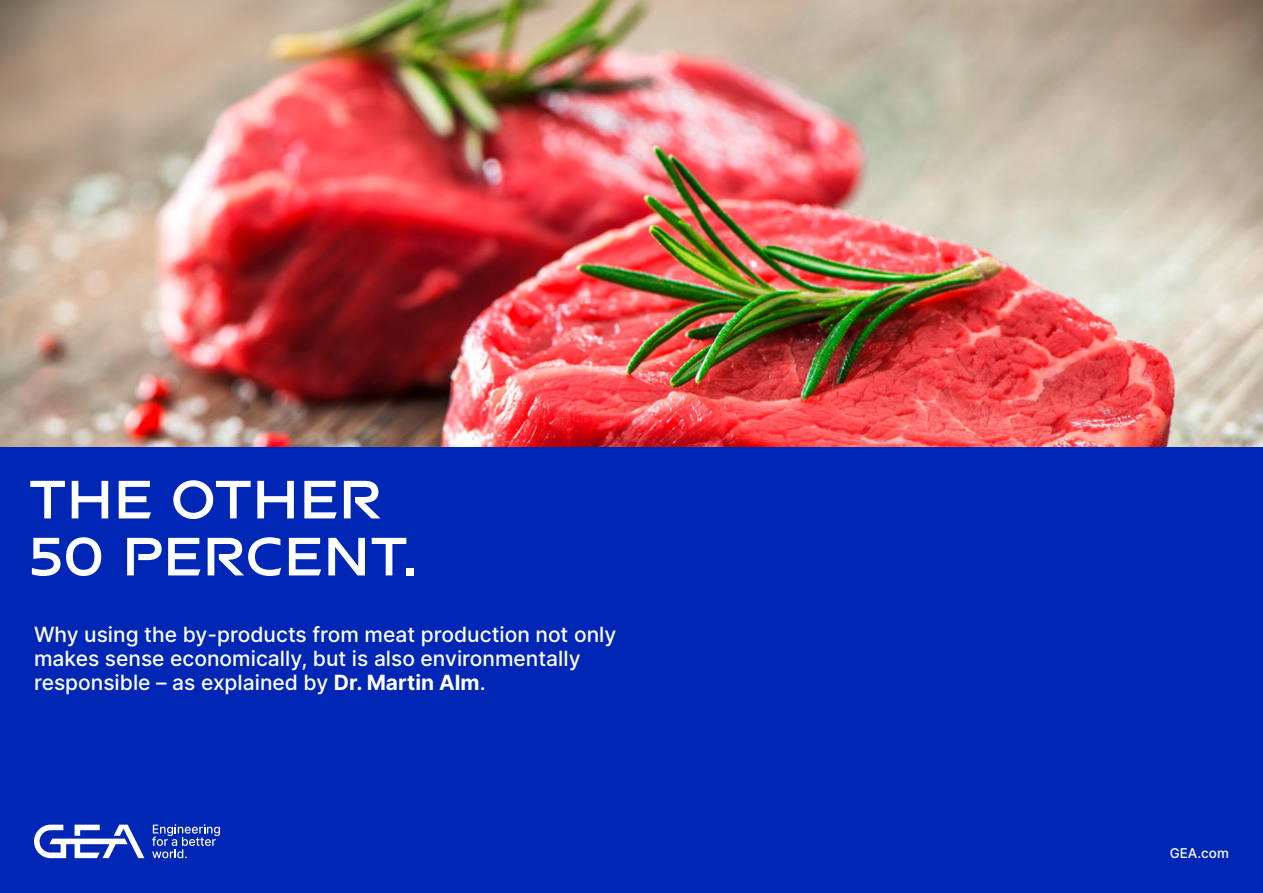
<style>
.page{position:relative;width:1263px;height:893px;background:#0026b5}
.page>*{position:absolute;margin:0;border:0;box-sizing:border-box;transform-origin:0 0}
.t1{font:700 57px/57px "GEA Sans";color:#fff}
.t2{font:500 21px/24.2px "Inter";color:#fff}
.t3{font:500 13.5px "Inter";color:#fff}
.s1{font-weight:700}
</style>
<div class="page">
<img style="left:0;top:0;width:1263px;height:446px">
<svg style="left:34px;top:825px;width:110px;height:33px"></svg>
<svg style="left:152px;top:824px;width:68px;height:34px"></svg>
<h1 class="t1" style="left:29px;top:469px;width:391px">THE OTHER<br>50 PERCENT.</h1>
<p class="t2" style="left:34px;top:622px;width:584px">Why using the by-products from meat production not only makes sense economically, but is also environmentally responsible – as explained by <span class="s1">Dr. Martin Alm</span>.</p>
<p class="t3" style="left:1170px;top:844px;width:61px">GEA.com</p>
</div>
